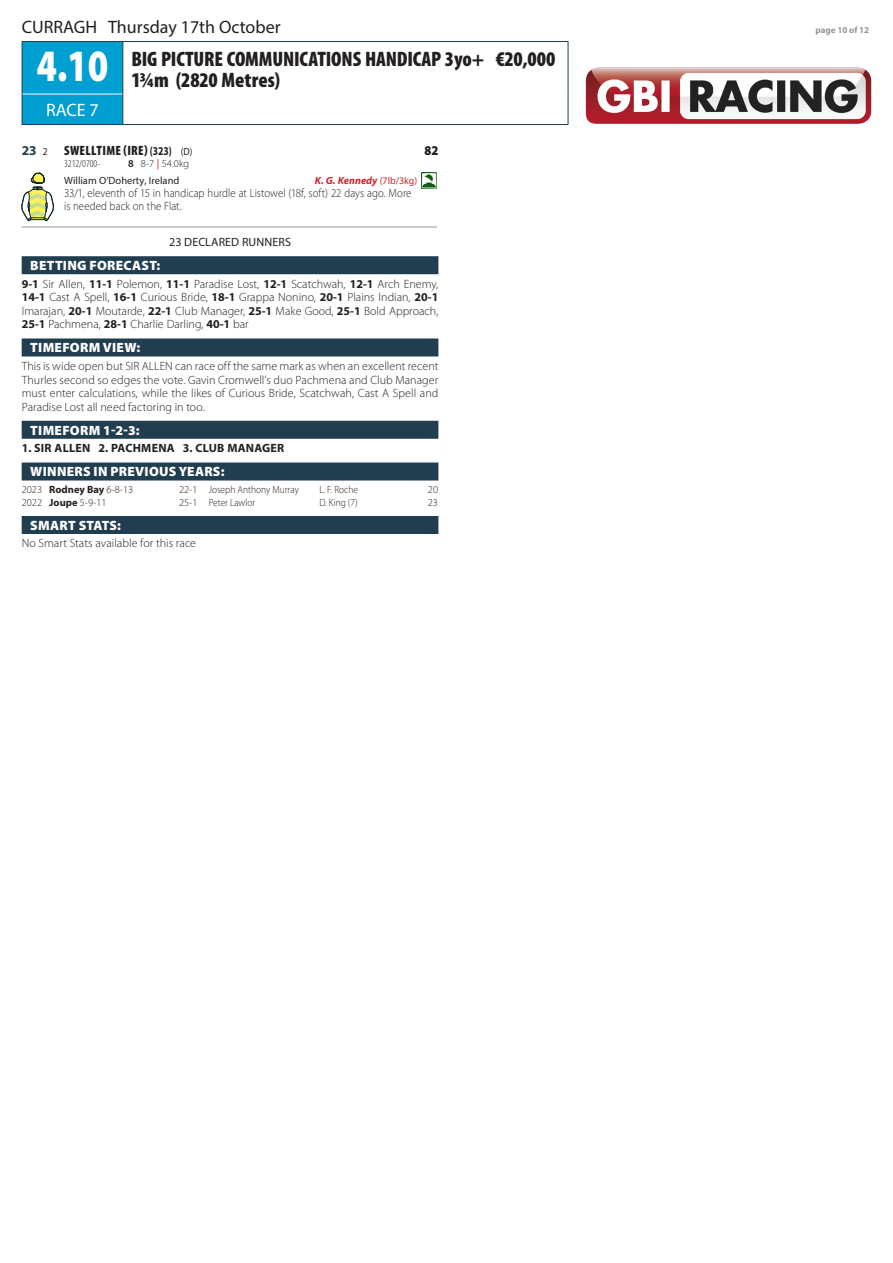
<style>
.page{position:relative;width:893px;height:1263px;background:#fff}
.page>*{position:absolute;margin:0;border:0;box-sizing:border-box;transform-origin:0 0}
.RaceTime{font:900 45px "Myriad Pro";color:#fff;scale:.8 1}
.RaceTitle{font:900 condensed 21px/21px "Myriad Pro";letter-spacing:-.01em;color:#231f20}
.CourseDate{font:18px "Myriad Pro";color:#231f20}
.RaceNumber{font:18px "Myriad Pro";color:#fff}
.SubHead{font:900 13.5px "Myriad Pro";letter-spacing:.02em;color:#fff}
.Horse{font:900 condensed 13.5px "Myriad Pro";letter-spacing:.02em;color:#231f20}
.Horse-2{font:900 13.5px "Myriad Pro";color:#231f20;scale:.9 1}
.Betting{font:300 12px/13.5px "Myriad Pro";color:#231f20;text-align:justify}
.TFView{font:300 12px/13.5px "Myriad Pro";letter-spacing:.005em;color:#231f20;text-align:justify}
.ShortComment2{font:300 12px/12.8px "Myriad Pro";letter-spacing:.005em;color:#231f20;scale:.9 1}
.Timeform123{font:700 12px "Myriad Pro";letter-spacing:.02em;color:#231f20}
.BlankSmartStats{font:300 12px "Myriad Pro";letter-spacing:.005em;color:#231f20}
.Declared{font:12px "Myriad Pro";letter-spacing:.01em;color:#231f20}
.PreviousWinners{font:300 10.5px "Myriad Pro";color:#231f20}
.TrainerJockey{font:10.5px "Myriad Pro";color:#231f20}
.TrainerJockey-2{font:italic 700 10.5px "Myriad Pro";color:#d1232a}
.PreviousWinners-2{font:300 10.5px "Myriad Pro";color:#231f20;scale:.9 1}
.FormAgeWeight{font:300 10.5px "Myriad Pro";color:#231f20}
.FormAgeWeight-2{font:300 condensed 10.5px "Myriad Pro";color:#231f20}
.t1{font:700 9px "Myriad Pro";color:#939598}
.s1{font-weight:700;font-stretch:normal;color:#213d50}
.s2{font-weight:400;font-stretch:normal;font-size:10.5px}
.s3{font-weight:700;font-stretch:normal;font-size:12px}
.s4{font-weight:600}
.s5{font-weight:400;color:#d2161e}
.s6{font-weight:400;font-style:normal;font-size:10.05px}
.s7{font-weight:700}
</style>
<div class="page">
<img style="left:585px;top:67px;width:287px;height:57px">
<div style="left:22px;top:256px;width:416px;height:18px;background:#213d50"></div>
<div style="left:22px;top:338px;width:416px;height:18px;background:#213d50"></div>
<div style="left:22px;top:421px;width:416px;height:18px;background:#213d50"></div>
<div style="left:22px;top:462px;width:416px;height:18px;background:#213d50"></div>
<div style="left:22px;top:516px;width:416px;height:18px;background:#213d50"></div>
<hr style="left:22px;top:227px;width:42px;height:1px;background:#939598">
<hr style="left:64px;top:227px;width:373px;height:1px;background:#939598">
<svg style="left:22px;top:173px;width:32px;height:48px"></svg>
<img style="left:421px;top:173px;width:16px;height:15px">
<div style="left:23px;top:42px;width:99px;height:82px;background:#009fd2"></div>
<hr style="left:22px;top:41px;width:101px;height:1px;background:#213d50">
<hr style="left:22px;top:42px;width:1px;height:52px;background:#213d50">
<hr style="left:123px;top:41px;width:445px;height:1px;background:#213d50">
<hr style="left:122px;top:42px;width:1px;height:52px;background:#213d50">
<hr style="left:568px;top:42px;width:1px;height:52px;background:#213d50">
<hr style="left:568px;top:94px;width:1px;height:30px;background:#213d50">
<hr style="left:123px;top:124px;width:445px;height:1px;background:#213d50">
<hr style="left:22px;top:94px;width:100px;height:1px;background:#fff">
<hr style="left:22px;top:94px;width:1px;height:30px;background:#213d50">
<hr style="left:122px;top:94px;width:1px;height:30px;background:#213d50">
<hr style="left:22px;top:124px;width:101px;height:1px;background:#213d50">
<p class="CourseDate" style="left:22px;top:15px;width:260px">CURRAGH Thursday 17th October</p>
<p class="RaceTime" style="left:36px;top:36px;width:92px">4.10</p>
<p class="RaceTitle" style="left:131px;top:48px;width:426px">BIG PICTURE COMMUNICATIONS HANDICAP 3yo+ €20,000<br>1¾m (2820 Metres)</p>
<p class="RaceNumber" style="left:46px;top:99px;width:54px">RACE 7</p>
<p class="Horse" style="left:22px;top:142px;width:172px"><span class="s1">23</span> <span class="s2">2</span> SWELLTIME (IRE) <span class="s3">(323)</span> <span class="s2">(D)</span></p>
<p class="Horse-2" style="left:424px;top:141px;width:17px">82</p>
<p class="FormAgeWeight-2" style="left:64px;top:157px;width:38px">3212/0700-</p>
<p class="FormAgeWeight" style="left:128px;top:157px;width:63px"><span class="s4">8</span> 8-7 <span class="s5">|</span> 54.0kg</p>
<p class="TrainerJockey" style="left:64px;top:174px;width:117px">William O’Doherty, Ireland</p>
<p class="TrainerJockey-2" style="left:315px;top:174px;width:104px">K. G. Kennedy <span class="s6">(7lb/3kg)</span></p>
<p class="ShortComment2" style="left:64px;top:187px;width:387px">33/1, eleventh of 15 in handicap hurdle at Listowel (18f, soft) 22 days ago. More is needed back on the Flat.</p>
<p class="Declared" style="left:169px;top:235px;width:123px">23 DECLARED RUNNERS</p>
<p class="SubHead" style="left:30px;top:256px;width:132px">BETTING FORECAST:</p>
<p class="Betting" style="left:22px;top:277px;width:418px"><span class="s7">9-1</span> Sir Allen, <span class="s7">11-1</span> Polemon, <span class="s7">11-1</span> Paradise Lost, <span class="s7">12-1</span> Scatchwah, <span class="s7">12-1</span> Arch Enemy, <span class="s7">14-1</span> Cast A Spell, <span class="s7">16-1</span> Curious Bride, <span class="s7">18-1</span> Grappa Nonino, <span class="s7">20-1</span> Plains Indian, <span class="s7">20-1<br></span>Imarajan, <span class="s7">20-1</span> Moutarde, <span class="s7">22-1</span> Club Manager, <span class="s7">25-1</span> Make Good, <span class="s7">25-1</span> Bold Approach, <span class="s7">25-1</span> Pachmena, <span class="s7">28-1</span> Charlie Darling, <span class="s7">40-1</span> bar</p>
<p class="SubHead" style="left:30px;top:339px;width:111px">TIMEFORM VIEW:</p>
<p class="TFView" style="left:22px;top:359px;width:418px">This is wide open but SIR ALLEN can race off the same mark as when an excellent recent Thurles second so edges the vote. Gavin Cromwell’s duo Pachmena and Club Manager must enter calculations, while the likes of Curious Bride, Scatchwah, Cast A Spell and Paradise Lost all need factoring in too.</p>
<p class="SubHead" style="left:30px;top:421px;width:111px">TIMEFORM 1-2-3:</p>
<p class="Timeform123" style="left:22px;top:440px;width:264px">1. SIR ALLEN 2. PACHMENA 3. CLUB MANAGER</p>
<p class="SubHead" style="left:30px;top:463px;width:196px">WINNERS IN PREVIOUS YEARS:</p>
<p class="PreviousWinners" style="left:22px;top:483px;width:113px">2023 <span class="s7">Rodney Bay</span> 6-8-13</p>
<p class="PreviousWinners" style="left:179px;top:483px;width:121px">22-1 Joseph Anthony Murray</p>
<p class="PreviousWinners-2" style="left:319px;top:483px;width:45px">L. F. Roche</p>
<p class="PreviousWinners" style="left:428px;top:483px;width:12px">20</p>
<p class="PreviousWinners" style="left:22px;top:496px;width:86px">2022 <span class="s7">Joupe</span> 5-9-11</p>
<p class="PreviousWinners" style="left:179px;top:496px;width:78px">25-1 Peter Lawlor</p>
<p class="PreviousWinners-2" style="left:319px;top:496px;width:44px">D. King (7)</p>
<p class="PreviousWinners" style="left:428px;top:496px;width:12px">23</p>
<p class="SubHead" style="left:30px;top:516px;width:92px">SMART STATS:</p>
<p class="BlankSmartStats" style="left:22px;top:536px;width:176px">No Smart Stats available for this race</p>
<p class="t1" style="left:815px;top:24px;width:55px">page 10 of 12</p>
</div>
